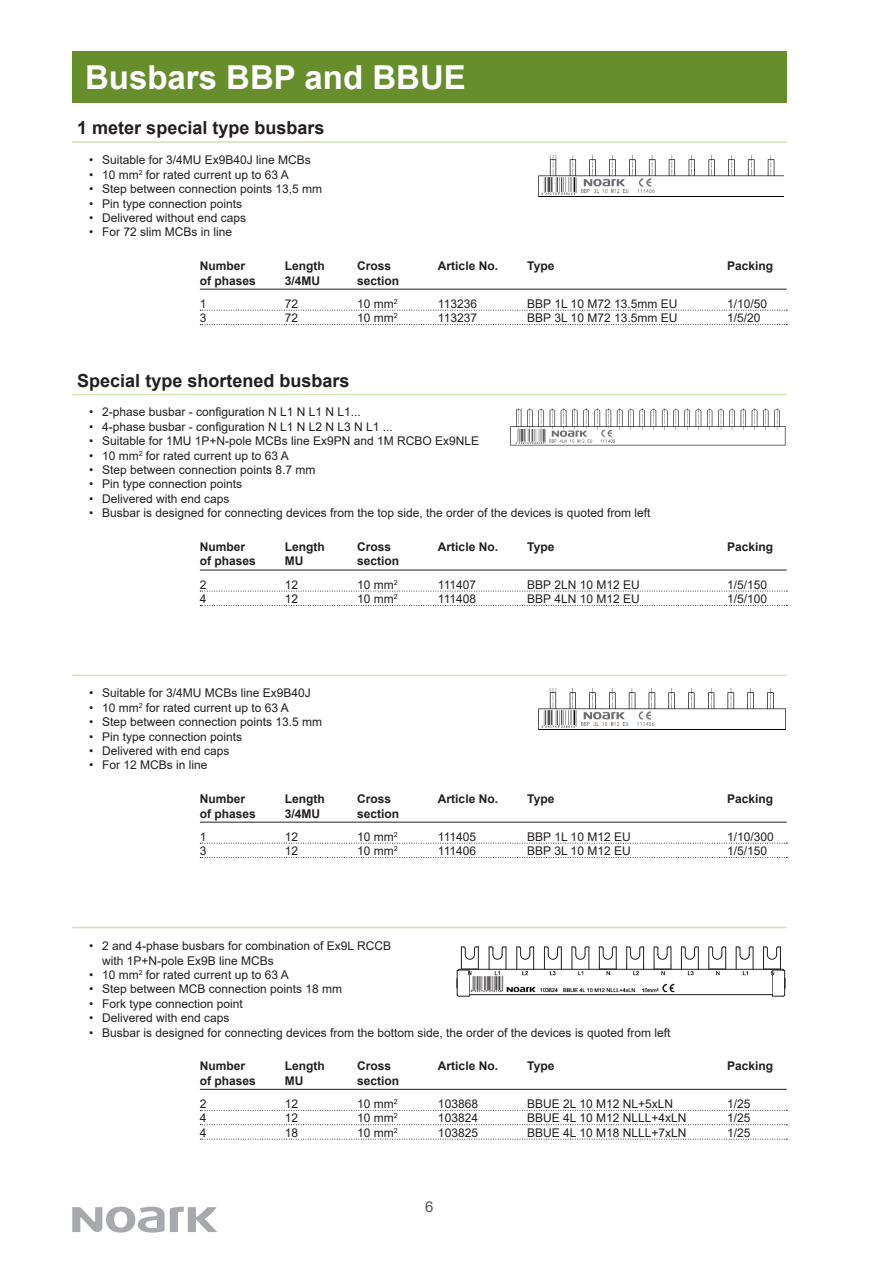
<style>
.page{position:relative;width:893px;height:1263px;background:#fff}
.page>*{position:absolute;margin:0;border:0;box-sizing:border-box;transform-origin:0 0}
.t1{font:700 33px "Arial";color:#fff}
.t2{font:700 18px "Arial";color:#231f20}
.t3{font:15px "Arial";color:#57585a}
.t4{font:12px/14.4px "Arial";color:#231f20}
.t5{font:700 12px "Arial";color:#231f20}
</style>
<div class="page">
<div style="left:72px;top:51px;width:715px;height:51px;background:#668e2c"></div>
<svg style="left:72px;top:1206px;width:145px;height:26px"></svg>
<hr style="left:72px;top:927px;width:715px;height:1px;background:#cfe4ae">
<svg style="left:200px;top:1110px;width:587px;height:1px"></svg>
<svg style="left:200px;top:1124px;width:587px;height:1px"></svg>
<svg style="left:200px;top:1139px;width:587px;height:1px"></svg>
<hr style="left:200px;top:1089px;width:587px;height:1px;background:#231f20">
<svg style="left:456px;top:946px;width:330px;height:51px"></svg>
<svg style="left:200px;top:843px;width:587px;height:1px"></svg>
<svg style="left:200px;top:857px;width:587px;height:1px"></svg>
<hr style="left:200px;top:822px;width:587px;height:1px;background:#231f20">
<hr style="left:72px;top:141px;width:715px;height:2px;background:#cfe4ae">
<img style="left:538px;top:689px;width:248px;height:40px">
<svg style="left:200px;top:591px;width:587px;height:1px"></svg>
<svg style="left:200px;top:605px;width:587px;height:1px"></svg>
<hr style="left:200px;top:570px;width:587px;height:1px;background:#231f20">
<hr style="left:72px;top:394px;width:715px;height:1px;background:#cfe4ae">
<img style="left:510px;top:408px;width:276px;height:38px">
<svg style="left:200px;top:310px;width:587px;height:1px"></svg>
<svg style="left:200px;top:324px;width:587px;height:1px"></svg>
<hr style="left:200px;top:289px;width:587px;height:1px;background:#231f20">
<img style="left:538px;top:156px;width:246px;height:40px">
<hr style="left:72px;top:675px;width:715px;height:1px;background:#cfe4ae">
<h1 class="t1" style="left:85px;top:54px;width:382px">Busbars BBP and BBUE</h1>
<h2 class="t2" style="left:77px;top:115px;width:249px">1 meter special type busbars</h2>
<p class="t4" style="left:89px;top:153px;width:223px">• Suitable for 3/4MU Ex9B40J line MCBs</p>
<p class="t4" style="left:89px;top:167px;width:201px">• 10 mm<sup>2</sup> for rated current up to 63 A</p>
<p class="t4" style="left:89px;top:182px;width:234px">• Step between connection points 13,5 mm</p>
<p class="t4" style="left:89px;top:196px;width:154px">• Pin type connection points</p>
<p class="t4" style="left:89px;top:210px;width:158px">• Delivered without end caps</p>
<p class="t4" style="left:89px;top:225px;width:144px">• For 72 slim MCBs in line</p>
<p class="t5" style="left:200px;top:257px;width:47px">Number</p>
<p class="t5" style="left:285px;top:257px;width:41px">Length</p>
<p class="t5" style="left:357px;top:257px;width:36px">Cross</p>
<p class="t5" style="left:438px;top:257px;width:62px">Article No.</p>
<p class="t5" style="left:527px;top:257px;width:29px">Type</p>
<p class="t5" style="left:727px;top:257px;width:48px">Packing</p>
<p class="t5" style="left:200px;top:272px;width:58px">of phases</p>
<p class="t5" style="left:285px;top:272px;width:37px">3/4MU</p>
<p class="t5" style="left:357px;top:272px;width:44px">section</p>
<p class="t4" style="left:200px;top:296px;width:8px">1</p>
<p class="t4" style="left:285px;top:296px;width:15px">72</p>
<p class="t4" style="left:357px;top:296px;width:42px">10 mm<sup>2</sup></p>
<p class="t4" style="left:438px;top:296px;width:41px">113236</p>
<p class="t4" style="left:527px;top:296px;width:152px">BBP 1L 10 M72 13.5mm EU</p>
<p class="t4" style="left:727px;top:296px;width:42px">1/10/50</p>
<p class="t4" style="left:200px;top:311px;width:8px">3</p>
<p class="t4" style="left:285px;top:311px;width:15px">72</p>
<p class="t4" style="left:357px;top:311px;width:42px">10 mm<sup>2</sup></p>
<p class="t4" style="left:438px;top:311px;width:41px">113237</p>
<p class="t4" style="left:527px;top:311px;width:152px">BBP 3L 10 M72 13.5mm EU</p>
<p class="t4" style="left:727px;top:311px;width:35px">1/5/20</p>
<h2 class="t2" style="left:77px;top:368px;width:274px">Special type shortened busbars</h2>
<p class="t4" style="left:89px;top:405px;width:273px">• 2-phase busbar - configuration N L1 N L1 N L1...</p>
<p class="t4" style="left:89px;top:419px;width:305px">• 4-phase busbar - configuration N L1 N L2 N L3 N L1 ...</p>
<p class="t4" style="left:89px;top:434px;width:391px">• Suitable for 1MU 1P+N-pole MCBs line Ex9PN and 1M RCBO Ex9NLE</p>
<p class="t4" style="left:89px;top:448px;width:201px">• 10 mm<sup>2</sup> for rated current up to 63 A</p>
<p class="t4" style="left:89px;top:463px;width:228px">• Step between connection points 8.7 mm</p>
<p class="t4" style="left:89px;top:477px;width:154px">• Pin type connection points</p>
<p class="t4" style="left:89px;top:491px;width:142px">• Delivered with end caps</p>
<p class="t4" style="left:89px;top:506px;width:563px">• Busbar is designed for connecting devices from the top side, the order of the devices is quoted from left</p>
<p class="t5" style="left:200px;top:538px;width:47px">Number</p>
<p class="t5" style="left:285px;top:538px;width:41px">Length</p>
<p class="t5" style="left:357px;top:538px;width:36px">Cross</p>
<p class="t5" style="left:438px;top:538px;width:62px">Article No.</p>
<p class="t5" style="left:527px;top:538px;width:29px">Type</p>
<p class="t5" style="left:727px;top:538px;width:48px">Packing</p>
<p class="t5" style="left:200px;top:553px;width:58px">of phases</p>
<p class="t5" style="left:285px;top:553px;width:20px">MU</p>
<p class="t5" style="left:357px;top:553px;width:44px">section</p>
<p class="t4" style="left:200px;top:577px;width:8px">2</p>
<p class="t4" style="left:285px;top:577px;width:15px">12</p>
<p class="t4" style="left:357px;top:577px;width:42px">10 mm<sup>2</sup></p>
<p class="t4" style="left:438px;top:577px;width:40px">111407</p>
<p class="t4" style="left:527px;top:577px;width:114px">BBP 2LN 10 M12 EU</p>
<p class="t4" style="left:727px;top:577px;width:42px">1/5/150</p>
<p class="t4" style="left:200px;top:591px;width:8px">4</p>
<p class="t4" style="left:285px;top:591px;width:15px">12</p>
<p class="t4" style="left:357px;top:591px;width:42px">10 mm<sup>2</sup></p>
<p class="t4" style="left:438px;top:591px;width:40px">111408</p>
<p class="t4" style="left:527px;top:591px;width:114px">BBP 4LN 10 M12 EU</p>
<p class="t4" style="left:727px;top:591px;width:42px">1/5/100</p>
<p class="t4" style="left:89px;top:686px;width:223px">• Suitable for 3/4MU MCBs line Ex9B40J</p>
<p class="t4" style="left:89px;top:700px;width:201px">• 10 mm<sup>2</sup> for rated current up to 63 A</p>
<p class="t4" style="left:89px;top:715px;width:234px">• Step between connection points 13.5 mm</p>
<p class="t4" style="left:89px;top:729px;width:154px">• Pin type connection points</p>
<p class="t4" style="left:89px;top:743px;width:142px">• Delivered with end caps</p>
<p class="t4" style="left:89px;top:758px;width:120px">• For 12 MCBs in line</p>
<p class="t5" style="left:200px;top:790px;width:47px">Number</p>
<p class="t5" style="left:285px;top:790px;width:41px">Length</p>
<p class="t5" style="left:357px;top:790px;width:36px">Cross</p>
<p class="t5" style="left:438px;top:790px;width:62px">Article No.</p>
<p class="t5" style="left:527px;top:790px;width:29px">Type</p>
<p class="t5" style="left:727px;top:790px;width:48px">Packing</p>
<p class="t5" style="left:200px;top:805px;width:58px">of phases</p>
<p class="t5" style="left:285px;top:805px;width:37px">3/4MU</p>
<p class="t5" style="left:357px;top:805px;width:44px">section</p>
<p class="t4" style="left:200px;top:829px;width:8px">1</p>
<p class="t4" style="left:285px;top:829px;width:15px">12</p>
<p class="t4" style="left:357px;top:829px;width:42px">10 mm<sup>2</sup></p>
<p class="t4" style="left:438px;top:829px;width:40px">111405</p>
<p class="t4" style="left:527px;top:829px;width:105px">BBP 1L 10 M12 EU</p>
<p class="t4" style="left:727px;top:829px;width:48px">1/10/300</p>
<p class="t4" style="left:200px;top:843px;width:8px">3</p>
<p class="t4" style="left:285px;top:843px;width:15px">12</p>
<p class="t4" style="left:357px;top:843px;width:42px">10 mm<sup>2</sup></p>
<p class="t4" style="left:438px;top:843px;width:40px">111406</p>
<p class="t4" style="left:527px;top:843px;width:105px">BBP 3L 10 M12 EU</p>
<p class="t4" style="left:727px;top:843px;width:42px">1/5/150</p>
<p class="t4" style="left:102px;top:939px;width:291px;text-indent:-13px">• 2 and 4-phase busbars for combination of Ex9L RCCB with 1P+N-pole Ex9B line MCBs</p>
<p class="t4" style="left:89px;top:967px;width:201px">• 10 mm<sup>2</sup> for rated current up to 63 A</p>
<p class="t4" style="left:89px;top:982px;width:254px">• Step between MCB connection points 18 mm</p>
<p class="t4" style="left:89px;top:996px;width:155px">• Fork type connection point</p>
<p class="t4" style="left:89px;top:1011px;width:142px">• Delivered with end caps</p>
<p class="t4" style="left:89px;top:1025px;width:583px">• Busbar is designed for connecting devices from the bottom side, the order of the devices is quoted from left</p>
<p class="t5" style="left:200px;top:1057px;width:47px">Number</p>
<p class="t5" style="left:285px;top:1057px;width:41px">Length</p>
<p class="t5" style="left:357px;top:1057px;width:36px">Cross</p>
<p class="t5" style="left:438px;top:1057px;width:62px">Article No.</p>
<p class="t5" style="left:527px;top:1057px;width:29px">Type</p>
<p class="t5" style="left:727px;top:1057px;width:48px">Packing</p>
<p class="t5" style="left:200px;top:1072px;width:58px">of phases</p>
<p class="t5" style="left:285px;top:1072px;width:20px">MU</p>
<p class="t5" style="left:357px;top:1072px;width:44px">section</p>
<p class="t4" style="left:200px;top:1096px;width:8px">2</p>
<p class="t4" style="left:285px;top:1096px;width:15px">12</p>
<p class="t4" style="left:357px;top:1096px;width:42px">10 mm<sup>2</sup></p>
<p class="t4" style="left:438px;top:1096px;width:42px">103868</p>
<p class="t4" style="left:527px;top:1096px;width:147px">BBUE 2L 10 M12 NL+5xLN</p>
<p class="t4" style="left:727px;top:1096px;width:25px">1/25</p>
<p class="t4" style="left:200px;top:1111px;width:8px">4</p>
<p class="t4" style="left:285px;top:1111px;width:15px">12</p>
<p class="t4" style="left:357px;top:1111px;width:42px">10 mm<sup>2</sup></p>
<p class="t4" style="left:438px;top:1111px;width:42px">103824</p>
<p class="t4" style="left:527px;top:1111px;width:161px">BBUE 4L 10 M12 NLLL+4xLN</p>
<p class="t4" style="left:727px;top:1111px;width:25px">1/25</p>
<p class="t4" style="left:200px;top:1125px;width:8px">4</p>
<p class="t4" style="left:285px;top:1125px;width:15px">18</p>
<p class="t4" style="left:357px;top:1125px;width:42px">10 mm<sup>2</sup></p>
<p class="t4" style="left:438px;top:1125px;width:42px">103825</p>
<p class="t4" style="left:527px;top:1125px;width:161px">BBUE 4L 10 M18 NLLL+7xLN</p>
<p class="t4" style="left:727px;top:1125px;width:25px">1/25</p>
<p class="t3" style="left:425px;top:1197px;width:10px">6</p>
</div>
